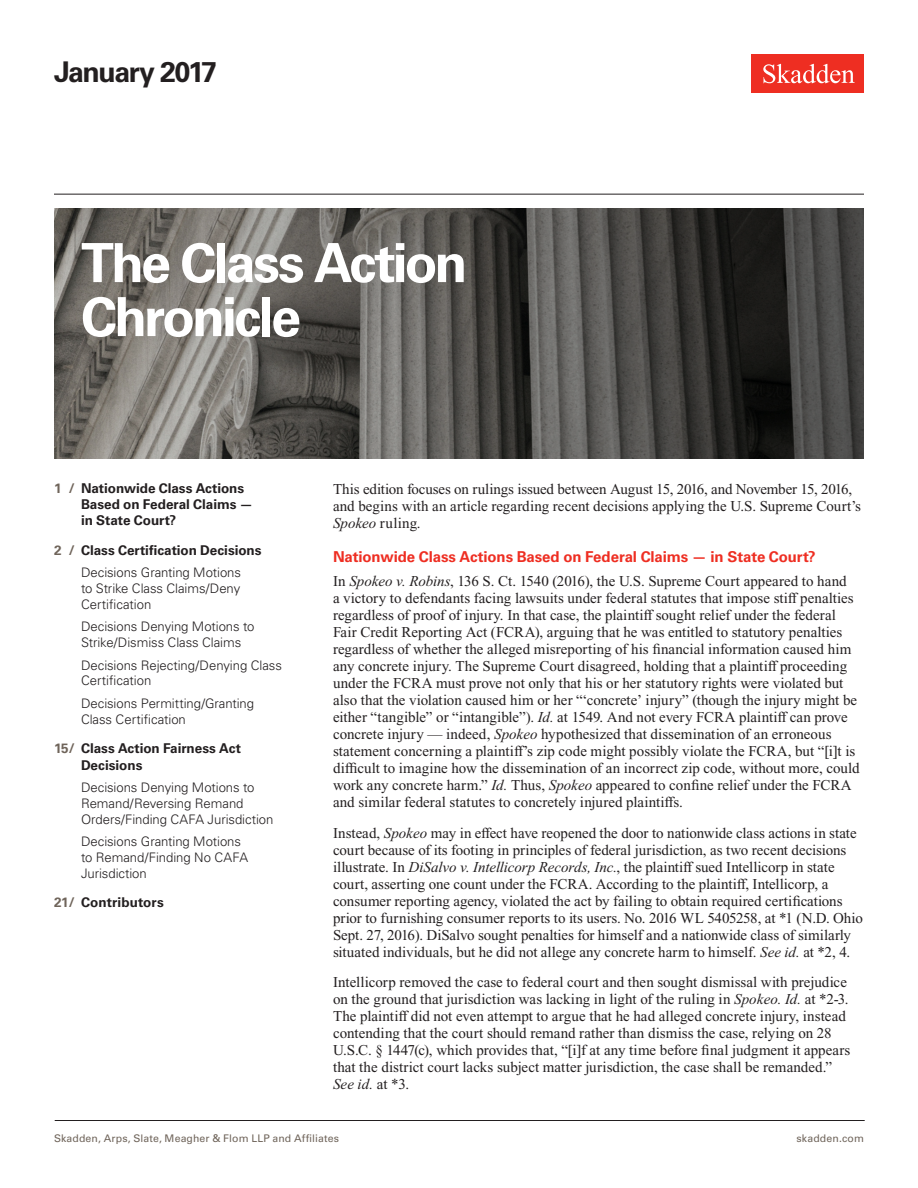
<style>
.page{position:relative;width:918px;height:1188px;background:#fff}
.page>*{position:absolute;margin:0;border:0;box-sizing:border-box;transform-origin:0 0}
.Practice_Specific_Ti{font:700 54px/54px "Univers LT Std";letter-spacing:-.055em;color:#fff}
.Date{font:700 28.5px "Univers LT Std";letter-spacing:-.055em;color:#231f20}
.Main_Body{font:15px/17px "Times New Roman PS Std";color:#231f20}
.First_Level_Heading{font:700 15px "Univers LT Std";letter-spacing:-.005em;color:#ee2e22}
.TOC_subheading{font:700 13.5px/16.2px "Univers LT Std";color:#231f20}
.TOC_text_subheading{font:300 13.2px/15.8px "Univers LT Std";letter-spacing:-.005em;color:#231f20}
.Folio{font:10.5px "Univers LT Std";letter-spacing:.01em;color:#6f645a}
.s1{color:#6f645a}
.s2{font-style:italic}
</style>
<div class="page">
<svg style="left:54px;top:208px;width:810px;height:251px;background:#585652"></svg>
<div style="left:752px;top:54px;width:112px;height:39px;background:#ee2e22"></div>
<svg style="left:763px;top:64px;width:92px;height:19px"></svg>
<hr style="left:54px;top:194px;width:810px;height:1px;background:#231f20">
<hr style="left:55px;top:1120px;width:810px;height:1px;background:#231f20">
<p class="Date" style="left:54px;top:56px;width:164px">January 2017</p>
<p class="Practice_Specific_Ti" style="left:81px;top:237px;width:388px">The Class Action<br>Chronicle</p>
<p class="TOC_subheading" style="left:81px;top:480px;width:174px;text-indent:-27px"><span class="s1">1 /</span> Nationwide Class Actions<br>Based on Federal Claims — in State Court?</p>
<p class="TOC_subheading" style="left:54px;top:542px;width:209px"><span class="s1">2 /</span> Class Certification Decisions</p>
<p class="TOC_text_subheading" style="left:81px;top:565px;width:162px;text-align:justify">Decisions Granting Motions to Strike Class Claims/Deny Certification</p>
<p class="TOC_text_subheading" style="left:81px;top:619px;width:175px">Decisions Denying Motions to<br>Strike/Dismiss Class Claims</p>
<p class="TOC_text_subheading" style="left:81px;top:657px;width:202px">Decisions Rejecting/Denying Class<br>Certification</p>
<p class="TOC_text_subheading" style="left:81px;top:695px;width:175px">Decisions Permitting/Granting<br>Class Certification</p>
<p class="TOC_subheading" style="left:81px;top:741px;width:161px;text-indent:-27px"><span class="s1">15/</span> Class Action Fairness Act<br>Decisions</p>
<p class="TOC_text_subheading" style="left:81px;top:779px;width:194px">Decisions Denying Motions to<br>Remand/Reversing Remand<br>Orders/Finding CAFA Jurisdiction</p>
<p class="TOC_text_subheading" style="left:81px;top:833px;width:169px">Decisions Granting Motions to Remand/Finding No CAFA<br>Jurisdiction</p>
<p class="TOC_subheading" style="left:54px;top:894px;width:111px"><span class="s1">21/</span> Contributors</p>
<p class="Main_Body" style="left:333px;top:480px;width:529px">This edition focuses on rulings issued between August 15, 2016, and November 15, 2016, and begins with an article regarding recent decisions applying the U.S. Supreme Court’s<br><span class="s2">Spokeo</span> ruling.</p>
<p class="First_Level_Heading" style="left:333px;top:548px;width:484px">Nationwide Class Actions Based on Federal Claims — in State Court?</p>
<p class="Main_Body" style="left:333px;top:572px;width:528px">In <span class="s2">Spokeo v. Robins</span>, 136 S. Ct. 1540 (2016), the U.S. Supreme Court appeared to hand<br>a victory to defendants facing lawsuits under federal statutes that impose stiff penalties regardless of proof of injury. In that case, the plaintiff sought relief under the federal Fair Credit Reporting Act (FCRA), arguing that he was entitled to statutory penalties regardless of whether the alleged misreporting of his financial information caused him any concrete injury. The Supreme Court disagreed, holding that a plaintiff proceeding under the FCRA must prove not only that his or her statutory rights were violated but also that the violation caused him or her “‘concrete’ injury” (though the injury might be either “tangible” or “intangible”). <span class="s2">Id.</span> at 1549. And not every FCRA plaintiff can prove concrete injury — indeed, <span class="s2">Spokeo</span> hypothesized that dissemination of an erroneous statement concerning a plaintiff’s zip code might possibly violate the FCRA, but “[i]t is difficult to imagine how the dissemination of an incorrect zip code, without more, could work any concrete harm.” <span class="s2">Id.</span> Thus, <span class="s2">Spokeo</span> appeared to confine relief under the FCRA and similar federal statutes to concretely injured plaintiffs.</p>
<p class="Main_Body" style="left:333px;top:824px;width:531px">Instead, <span class="s2">Spokeo</span> may in effect have reopened the door to nationwide class actions in state court because of its footing in principles of federal jurisdiction, as two recent decisions illustrate. In <span class="s2">DiSalvo v. Intellicorp Records, Inc.</span>, the plaintiff sued Intellicorp in state court, asserting one count under the FCRA. According to the plaintiff, Intellicorp, a consumer reporting agency, violated the act by failing to obtain required certifications prior to furnishing consumer reports to its users. No. 2016 WL 5405258, at *1 (N.D. Ohio Sept. 27, 2016). DiSalvo sought penalties for himself and a nationwide class of similarly situated individuals, but he did not allege any concrete harm to himself. <span class="s2">See id.</span> at *2, 4.</p>
<p class="Main_Body" style="left:333px;top:974px;width:519px">Intellicorp removed the case to federal court and then sought dismissal with prejudice on the ground that jurisdiction was lacking in light of the ruling in <span class="s2">Spokeo. Id.</span> at *2-3.<br>The plaintiff did not even attempt to argue that he had alleged concrete injury, instead contending that the court should remand rather than dismiss the case, relying on 28<br>U.S.C. § 1447(c), which provides that, “[i]f at any time before final judgment it appears that the district court lacks subject matter jurisdiction, the case shall be remanded.” <span class="s2">See id.</span> at *3.</p>
<p class="Folio" style="left:54px;top:1132px;width:287px">Skadden, Arps, Slate, Meagher &amp; Flom LLP and Affiliates</p>
<p class="Folio" style="left:797px;top:1132px;width:69px">skadden.com</p>
</div>
